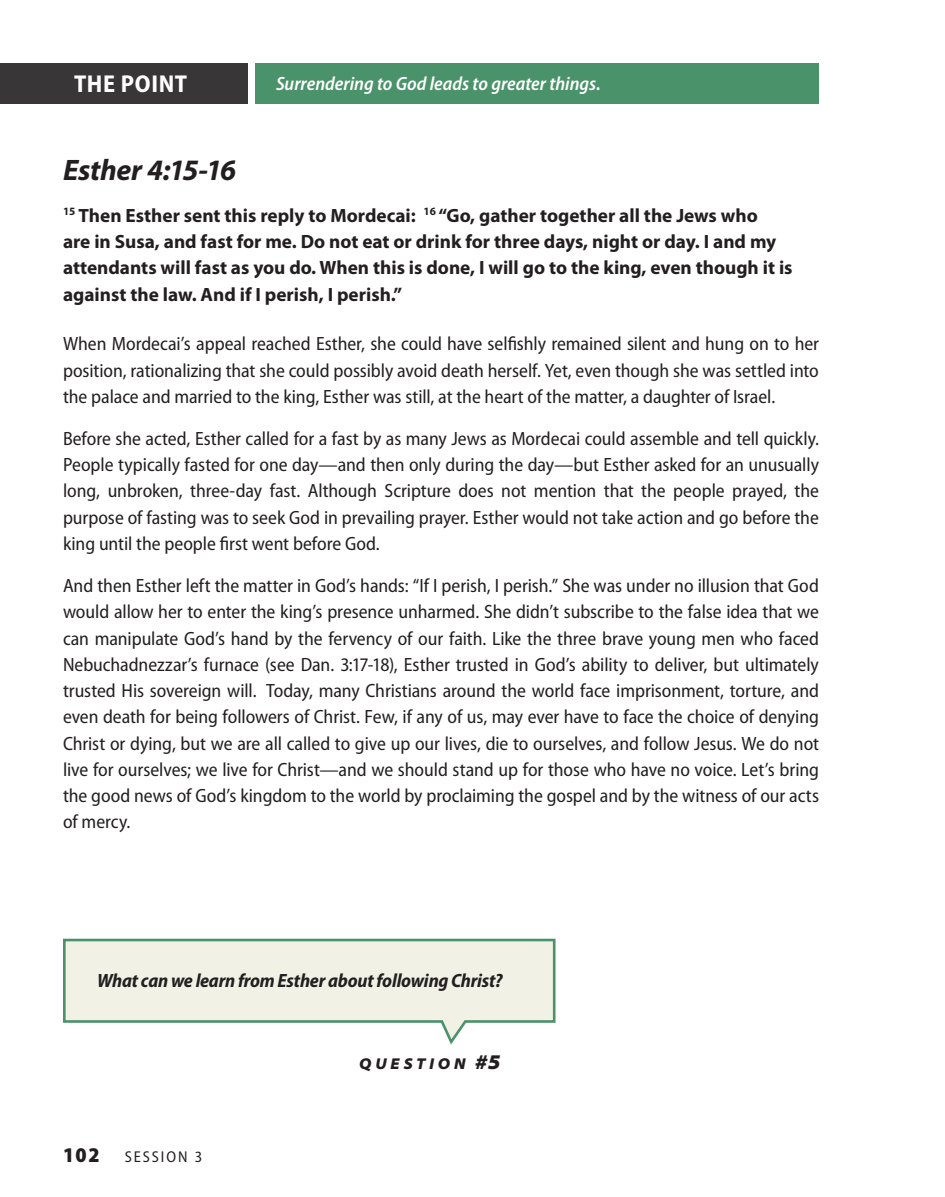
<style>
.page{position:relative;width:945px;height:1197px;background:#fff}
.page>*{position:absolute;margin:0;border:0;box-sizing:border-box;transform-origin:0 0}
.t1{font:italic 700 29.75px "Myriad Pro";letter-spacing:-.01em;color:#231f20}
.t2{font:700 semi-condensed 24.5px "Myriad Pro";letter-spacing:.025em;color:#fff}
.t3{font:900 semi-condensed 21px "Myriad Pro";color:#231f20}
.t4{font:semi-condensed 19.25px/26.2px "Myriad Pro";letter-spacing:-.005em;color:#231f20;text-align:justify}
.t5{font:700 19.25px/26.2px "Myriad Pro";color:#231f20}
.t6{font:italic 700 semi-condensed 19.25px "Myriad Pro";letter-spacing:-.01em;color:#231f20}
.t7{font:italic 600 semi-condensed 19.25px "Myriad Pro";color:#fff}
.t8{font:italic 900 semi-expanded 15.75px "Myriad Pro";letter-spacing:.235em;color:#231f20}
.t9{font:semi-condensed 15.75px "Myriad Pro";letter-spacing:.12em;color:#231f20}
.s1{font-size:21px}
</style>
<div class="page">
<div style="left:0;top:63px;width:248px;height:40px;background:#383637"></div>
<div style="left:255px;top:63px;width:564px;height:40px;background:#4a926a"></div>
<svg style="left:63px;top:938px;width:493px;height:107px"></svg>
<p class="t2" style="left:74px;top:70px;width:115px">THE POINT</p>
<p class="t7" style="left:276px;top:74px;width:326px">Surrendering to God leads to greater things.</p>
<h1 class="t1" style="left:63px;top:153px;width:175px">Esther 4:15-16</h1>
<p class="t5" style="left:63px;top:202px;width:731px"><sup>15</sup> Then Esther sent this reply to Mordecai: <sup>16</sup> “Go, gather together all the Jews who<br>are in Susa, and fast for me. Do not eat or drink for three days, night or day. I and my attendants will fast as you do. When this is done, I will go to the king, even though it is against the law. And if I perish, I perish.”</p>
<p class="t4" style="left:63px;top:331px;width:758px">When Mordecai’s appeal reached Esther, she could have selfishly remained silent and hung on to her position, rationalizing that she could possibly avoid death herself. Yet, even though she was settled into the palace and married to the king, Esther was still, at the heart of the matter, a daughter of Israel.</p>
<p class="t4" style="left:63px;top:426px;width:758px">Before she acted, Esther called for a fast by as many Jews as Mordecai could assemble and tell quickly.<br>People typically fasted for one day—and then only during the day—but Esther asked for an unusually long, unbroken, three-day fast. Although Scripture does not mention that the people prayed, the purpose of fasting was to seek God in prevailing prayer. Esther would not take action and go before the king until the people first went before God.</p>
<p class="t4" style="left:63px;top:573px;width:758px">And then Esther left the matter in God’s hands: “If I perish, I perish.” She was under no illusion that God would allow her to enter the king’s presence unharmed. She didn’t subscribe to the false idea that we can manipulate God’s hand by the fervency of our faith. Like the three brave young men who faced Nebuchadnezzar’s furnace (see Dan. 3:17-18), Esther trusted in God’s ability to deliver, but ultimately trusted His sovereign will. Today, many Christians around the world face imprisonment, torture, and even death for being followers of Christ. Few, if any of us, may ever have to face the choice of denying Christ or dying, but we are all called to give up our lives, die to ourselves, and follow Jesus. We do not live for ourselves; we live for Christ—and we should stand up for those who have no voice. Let’s bring the good news of God’s kingdom to the world by proclaiming the gospel and by the witness of our acts of mercy.</p>
<p class="t6" style="left:97px;top:970px;width:407px">What can we learn from Esther about following Christ?</p>
<p class="t3" style="left:63px;top:1143px;width:38px">102</p>
<p class="t9" style="left:125px;top:1149px;width:79px">SESSION 3</p>
<p class="t8" style="left:359px;top:1055px;width:143px">QUESTION <span class="s1">#5</span></p>
</div>
